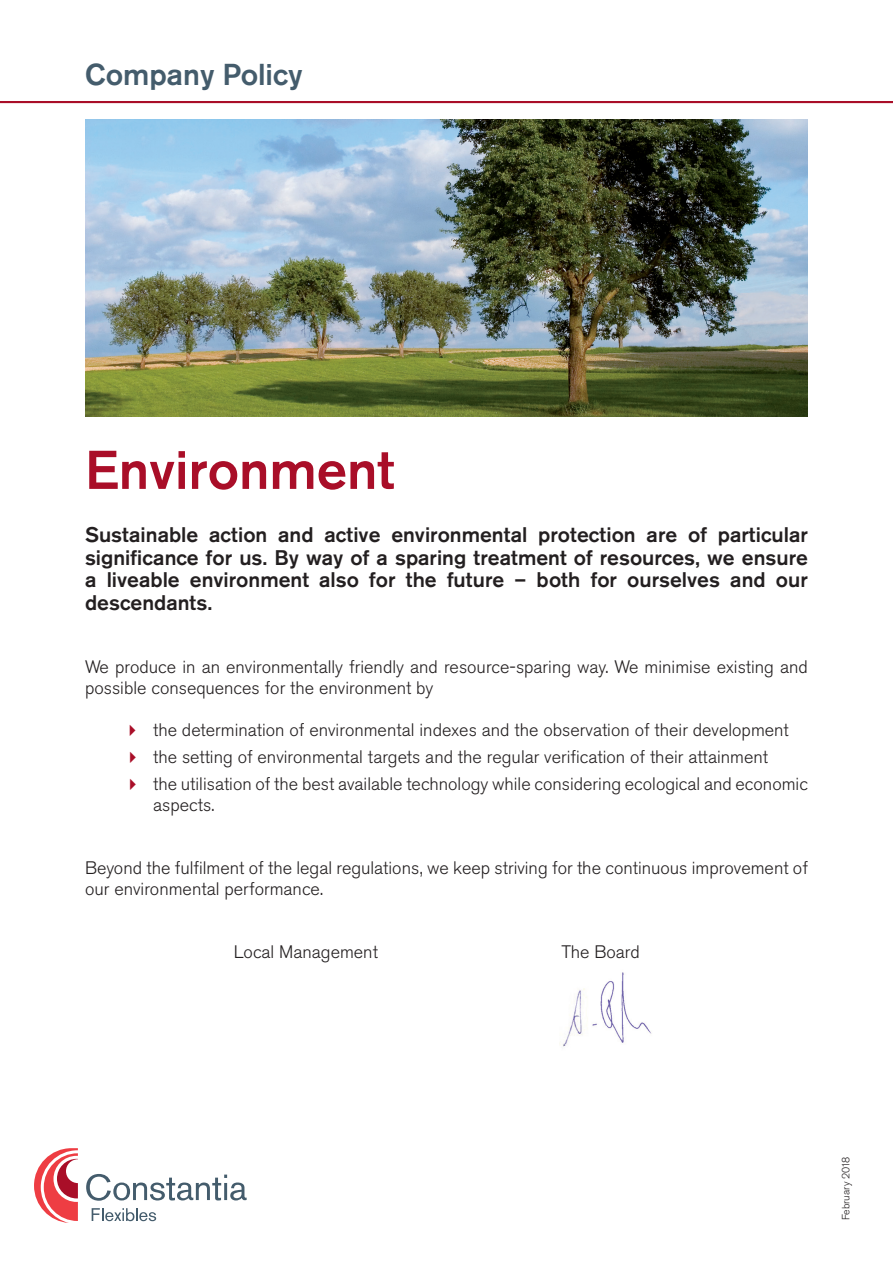
<style>
.page{position:relative;width:893px;height:1263px;background:#fff}
.page>*{position:absolute;margin:0;border:0;box-sizing:border-box;transform-origin:0 0}
.t1{font:500 54px "Akzidenz Grotesk BQ";color:#a90e28}
.t2{font:500 30px "Akzidenz Grotesk BQ";color:#445c6c}
.t3{font:500 21px/22.5px "Akzidenz Grotesk BQ";color:#231f20;text-align:justify}
.t4{font:300 18px/21px "Akzidenz Grotesk BQ";color:#231f20}
.t5{font:300 10.5px "Akzidenz Grotesk BQ";color:#231f20}
.s1{color:#a90e28}
</style>
<div class="page">
<svg style="left:34px;top:1148px;width:44px;height:75px"></svg>
<svg style="left:92px;top:1208px;width:64px;height:13px"></svg>
<svg style="left:86px;top:1174px;width:161px;height:27px"></svg>
<img style="left:85px;top:119px;width:723px;height:298px">
<hr style="left:0;top:101px;width:893px;height:2px;background:#a90e28">
<img style="left:559px;top:972px;width:93px;height:75px">
<h2 class="t2" style="left:85px;top:56px;width:219px">Company Policy</h2>
<h1 class="t1" style="left:85px;top:437px;width:311px">Environment</h1>
<p class="t3" style="left:85px;top:523px;width:724px">Sustainable action and active environmental protection are of particular significance for us. By way of a sparing treatment of resources, we ensure a liveable environment also for the future – both for ourselves and our descendants.</p>
<p class="t4" style="left:85px;top:656px;width:724px">We produce in an environmentally friendly and resource-sparing way. We minimise existing and possible consequences for the environment by</p>
<p class="t4" style="left:123px;top:719px;width:667px"><span class="s1">✔</span> the determination of environmental indexes and the observation of their development</p>
<p class="t4" style="left:123px;top:746px;width:646px"><span class="s1">✔</span> the setting of environmental targets and the regular verification of their attainment</p>
<p class="t4" style="left:153px;top:773px;width:656px;text-indent:-30px"><span class="s1">✔</span> the utilisation of the best available technology while considering ecological and economic aspects.</p>
<p class="t4" style="left:85px;top:857px;width:724px">Beyond the fulfilment of the legal regulations, we keep striving for the continuous improvement of our environmental performance.</p>
<p class="t4" style="left:234px;top:941px;width:146px">Local Management</p>
<p class="t4" style="left:561px;top:941px;width:80px">The Board</p>
<p class="t5" style="left:840px;top:1220px;width:65px;rotate:-90deg">February 2018</p>
</div>
